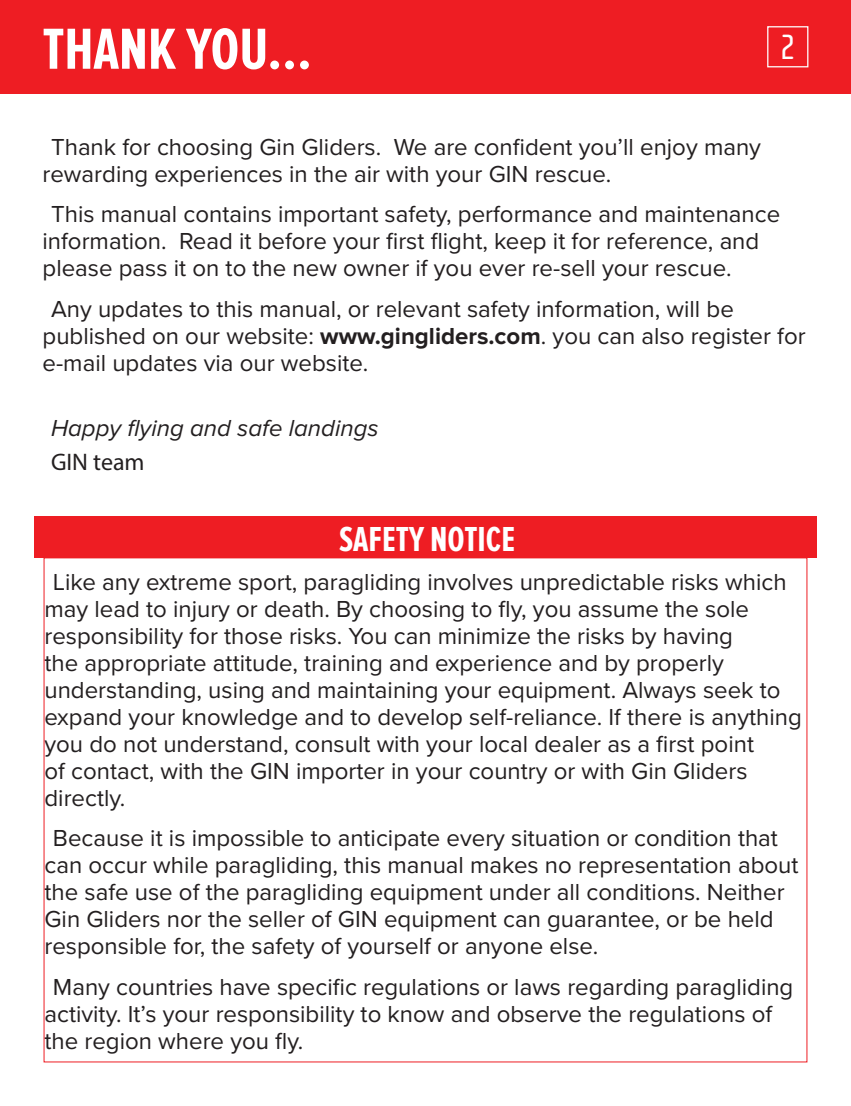
<style>
.page{position:relative;width:851px;height:1106px;background:#fff}
.page>*{position:absolute;margin:0;border:0;box-sizing:border-box;transform-origin:0 0}
.t1{font:700 60px "Proxima Nova Ex Cn";color:#fff}
.t2{font:700 36px "Proxima Nova Ex Cn";color:#fff}
.t3{font:36px "Cholla Sans OT";color:#fff}
.Main_text_style{font:24px/27px "Proxima Nova";color:#231f20}
.Main_text_style-2{font:italic 24px "Proxima Nova";color:#231f20}
.Main_text_style-3{font:24px "Myriad Pro";color:#231f20}
.s1{font-weight:700}
</style>
<div class="page">
<div style="left:0;top:0;width:850px;height:94px;background:#ee1d23"></div>
<div style="left:767px;top:26px;width:41px;height:41px;border:1px solid #fff"></div>
<div style="left:34px;top:516px;width:782px;height:42px;background:#ee1d23"></div>
<p class="t1" style="left:43px;top:16px;width:271px">THANK YOU...</p>
<h2 class="t3" style="left:779px;top:27px;width:17px">2</h2>
<p class="Main_text_style" style="left:43px;top:132px;width:720px;text-indent:9px">Thank for choosing Gin Gliders. We are confident you’ll enjoy many rewarding experiences in the air with your GIN rescue.</p>
<p class="Main_text_style" style="left:43px;top:200px;width:739px;text-indent:9px">This manual contains important safety, performance and maintenance information. Read it before your first flight, keep it for reference, and please pass it on to the new owner if you ever re-sell your rescue.</p>
<p class="Main_text_style" style="left:43px;top:294px;width:764px;text-indent:9px">Any updates to this manual, or relevant safety information, will be published on our website: <span class="s1">www.gingliders.com</span>. you can also register for e-mail updates via our website.</p>
<p class="Main_text_style-2" style="left:51px;top:417px;width:329px">Happy flying and safe landings</p>
<p class="Main_text_style-3" style="left:51px;top:447px;width:95px">GIN team</p>
<p class="t2" style="left:339px;top:519px;width:177px">SAFETY NOTICE</p>
<p class="Main_text_style" style="left:44px;top:567px;width:758px;text-indent:9px">Like any extreme sport, paragliding involves unpredictable risks which may lead to injury or death. By choosing to fly, you assume the sole responsibility for those risks. You can minimize the risks by having<br>the appropriate attitude, training and experience and by properly understanding, using and maintaining your equipment. Always seek to expand your knowledge and to develop self-reliance. If there is anything you do not understand, consult with your local dealer as a first point<br>of contact, with the GIN importer in your country or with Gin Gliders directly.</p>
<p class="Main_text_style" style="left:44px;top:824px;width:755px;text-indent:9px">Because it is impossible to anticipate every situation or condition that can occur while paragliding, this manual makes no representation about the safe use of the paragliding equipment under all conditions. Neither Gin Gliders nor the seller of GIN equipment can guarantee, or be held responsible for, the safety of yourself or anyone else.</p>
<p class="Main_text_style" style="left:44px;top:972px;width:750px;text-indent:9px">Many countries have specific regulations or laws regarding paragliding activity. It’s your responsibility to know and observe the regulations of the region where you fly.</p>
</div>
